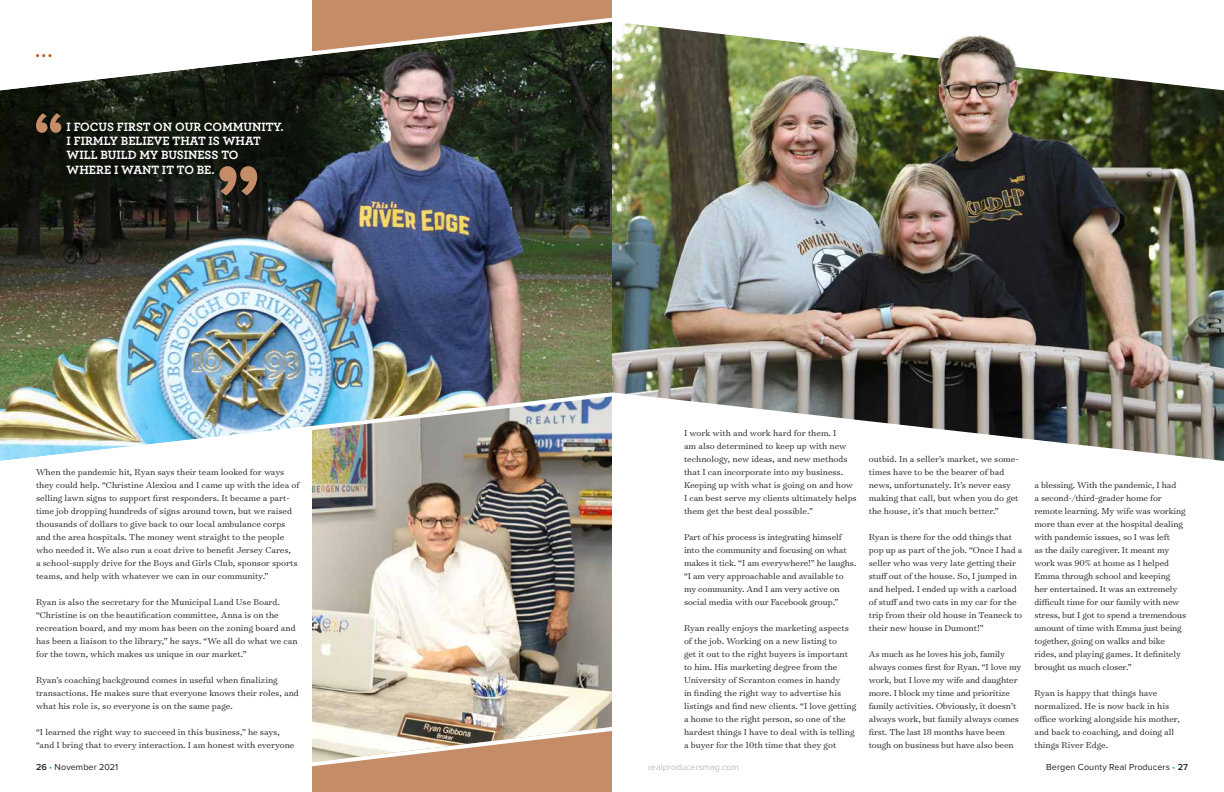
<style>
.page{position:relative;width:1224px;height:792px;background:#fff}
.page>*{position:absolute;margin:0;border:0;box-sizing:border-box;transform-origin:0 0}
.t1{font:700 12.6px/14.4px "Archer Pro";color:#fff}
.t2{font:300 9.8px/13px "Surveyor Text";letter-spacing:-.005em;color:#231f20}
.t3{font:9px "Proxima Nova";letter-spacing:.01em;color:#231f20}
.t4{font:9px "Proxima Nova";color:#bcbec0}
.s1{font-weight:600}
.s2{color:#19a8e0}
</style>
<div class="page">
<div style="left:312px;top:0;width:300px;height:792px;background:#c58c68"></div>
<img style="left:312px;top:470px;width:300px;height:297px">
<img style="left:0;top:20px;width:612px;height:450px">
<img style="left:588px;top:17px;width:636px;height:441px">
<svg style="left:36px;top:54px;width:15px;height:3px"></svg>
<svg style="left:219px;top:166px;width:38px;height:29px"></svg>
<svg style="left:36px;top:113px;width:25px;height:20px"></svg>
<p class="t1" style="left:67px;top:118px;width:219px">I FOCUS FIRST ON OUR COMMUNITY.<br>I FIRMLY BELIEVE THAT IS WHAT<br>WILL BUILD MY BUSINESS TO<br>WHERE I WANT IT TO BE.</p>
<p class="t2" style="left:36px;top:465px;width:265px">When the pandemic hit, Ryan says their team looked for ways they could help. “Christine Alexiou and I came up with the idea of selling lawn signs to support first responders. It became a part&shy;time job dropping hundreds of signs around town, but we raised thousands of dollars to give back to our local ambulance corps and the area hospitals. The money went straight to the people who needed it. We also run a coat drive to benefit Jersey Cares,<br>a school-supply drive for the Boys and Girls Club, sponsor sports teams, and help with whatever we can in our community.”</p>
<p class="t2" style="left:36px;top:595px;width:263px">Ryan is also the secretary for the Municipal Land Use Board. “Christine is on the beautification committee, Anna is on the recreation board, and my mom has been on the zoning board and has been a liaison to the library,” he says. “We all do what we can for the town, which makes us unique in our market.”</p>
<p class="t2" style="left:36px;top:673px;width:264px">Ryan’s coaching background comes in useful when finalizing transactions. He makes sure that everyone knows their roles, and what his role is, so everyone is on the same page.</p>
<p class="t2" style="left:36px;top:725px;width:260px">“I learned the right way to succeed in this business,” he says, “and I bring that to every interaction. I am honest with everyone</p>
<p class="t2" style="left:684px;top:426px;width:174px">I work with and work hard for them. I<br>am also determined to keep up with new technology, new ideas, and new methods that I can incorporate into my business.<br>Keeping up with what is going on and how I can best serve my clients ultimately helps them get the best deal possible.”</p>
<p class="t2" style="left:684px;top:530px;width:174px">Part of his process is integrating himself into the community and focusing on what makes it tick. “I am everywhere!” he laughs. “I am very approachable and available to my community. And I am very active on social media with our Facebook group.”</p>
<p class="t2" style="left:684px;top:621px;width:174px">Ryan really enjoys the marketing aspects of the job. Working on a new listing to<br>get it out to the right buyers is important to him. His marketing degree from the University of Scranton comes in handy<br>in finding the right way to advertise his listings and find new clients. “I love getting a home to the right person, so one of the hardest things I have to deal with is telling a buyer for the 10th time that they got</p>
<p class="t2" style="left:869px;top:452px;width:151px">outbid. In a seller’s market, we some&shy;times have to be the bearer of bad news, unfortunately. It’s never easy making that call, but when you do get the house, it’s that much better.”</p>
<p class="t2" style="left:869px;top:530px;width:155px">Ryan is there for the odd things that pop up as part of the job. “Once I had a seller who was very late getting their stuff out of the house. So, I jumped in and helped. I ended up with a carload of stuff and two cats in my car for the trip from their old house in Teaneck to their new house in Dumont!”</p>
<p class="t2" style="left:869px;top:647px;width:154px">As much as he loves his job, family always comes first for Ryan. “I love my work, but I love my wife and daughter more. I block my time and prioritize family activities. Obviously, it doesn’t always work, but family always comes first. The last 18 months have been tough on business but have also been</p>
<p class="t2" style="left:1034px;top:478px;width:153px">a blessing. With the pandemic, I had<br>a second-/third-grader home for remote learning. My wife was working more than ever at the hospital dealing with pandemic issues, so I was left<br>as the daily caregiver. It meant my work was 90% at home as I helped Emma through school and keeping<br>her entertained. It was an extremely difficult time for our family with new stress, but I got to spend a tremendous amount of time with Emma just being together, going on walks and bike rides, and playing games. It definitely brought us much closer.”</p>
<p class="t2" style="left:1034px;top:686px;width:147px">Ryan is happy that things have normalized. He is now back in his office working alongside his mother, and back to coaching, and doing all things River Edge.</p>
<p class="t3" style="left:36px;top:762px;width:84px"><span class="s1">26</span> <span class="s2">•</span> November 2021</p>
<p class="t4" style="left:648px;top:762px;width:92px">realproducersmag.com</p>
<p class="t3" style="left:1046px;top:762px;width:143px">Bergen County Real Producers <span class="s2">•</span> <span class="s1">27</span></p>
</div>
